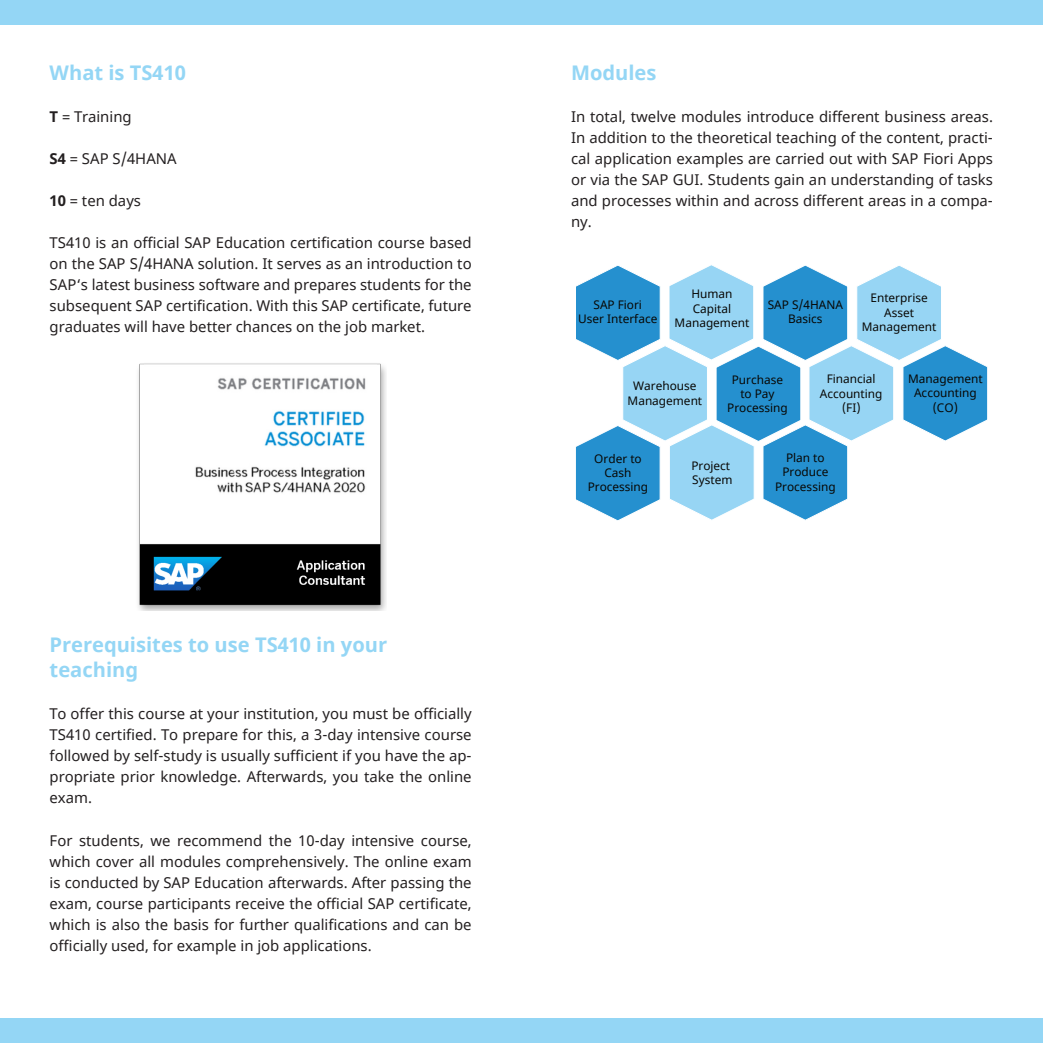
<style>
.page{position:relative;width:1043px;height:1043px;background:#fff}
.page>*{position:absolute;margin:0;border:0;box-sizing:border-box;transform-origin:0 0}
.t1{font:700 20.12px/25.6px "Noto Sans";color:#94d6f5}
.t2{font:14.88px/21px "Noto Sans";color:#231f20;text-align:justify}
.t3{font:11.9px/14.2px "Noto Sans";color:#080704;text-align:center}
.s1{font-weight:700}
</style>
<div class="page">
<div style="left:0;top:0;width:1042px;height:25px;background:#94d6f5"></div>
<div style="left:0;top:1017px;width:1042px;height:25px;background:#94d6f5"></div>
<img style="left:138px;top:363px;width:248px;height:247px">
<svg style="left:575px;top:265px;width:413px;height:256px"></svg>
<img style="left:145px;top:363px;width:231px;height:175px">
<h1 class="t1" style="left:50px;top:59px;width:138px">What is TS410</h1>
<p class="t2" style="left:50px;top:106px;width:83px"><span class="s1">T</span> = Training</p>
<p class="t2" style="left:50px;top:148px;width:128px"><span class="s1">S4</span> = SAP S/4HANA</p>
<p class="t2" style="left:50px;top:190px;width:93px"><span class="s1">10</span> = ten days</p>
<p class="t2" style="left:50px;top:232px;width:423px">TS410 is an official SAP Education certification course based on the SAP S/4HANA solution. It serves as an introduction to SAP‘s latest business software and prepares students for the subsequent SAP certification. With this SAP certificate, future graduates will have better chances on the job market.</p>
<h1 class="t1" style="left:50px;top:631px;width:339px">Prerequisites to use TS410 in your teaching</h1>
<p class="t2" style="left:50px;top:702px;width:423px">To offer this course at your institution, you must be officially TS410 certified. To prepare for this, a 3-day intensive course followed by self-study is usually sufficient if you have the ap&shy;propriate prior knowledge. Afterwards, you take the online exam.</p>
<p class="t2" style="left:50px;top:828px;width:423px">For students, we recommend the 10-day intensive course, which cover all modules comprehensively. The online exam is conducted by SAP Education afterwards. After passing the exam, course participants receive the official SAP certificate, which is also the basis for further qualifications and can be officially used, for example in job applications.</p>
<h1 class="t1" style="left:570px;top:59px;width:87px">Modules</h1>
<p class="t2" style="left:570px;top:106px;width:423px">In total, twelve modules introduce different business areas.<br>In addition to the theoretical teaching of the content, practi&shy;cal application examples are carried out with SAP Fiori Apps or via the SAP GUI. Students gain an understanding of tasks and processes within and across different areas in a compa&shy;ny.</p>
<p class="t3" style="left:578px;top:297px;width:81px">SAP Fiori<br>User Interface</p>
<p class="t3" style="left:674px;top:287px;width:76px">Human<br>Capital<br>Management</p>
<p class="t3" style="left:767px;top:297px;width:77px">SAP S/4HANA<br>Basics</p>
<p class="t3" style="left:861px;top:291px;width:76px">Enterprise<br>Asset<br>Management</p>
<p class="t3" style="left:627px;top:378px;width:76px">Warehouse<br>Management</p>
<p class="t3" style="left:727px;top:372px;width:62px">Purchase to Pay<br>Processing</p>
<p class="t3" style="left:819px;top:371px;width:64px">Financial<br>Accounting (FI)</p>
<p class="t3" style="left:587px;top:451px;width:62px">Order to<br>Cash<br>Processing</p>
<p class="t3" style="left:691px;top:458px;width:43px;text-align:left">Project<br>System</p>
<p class="t3" style="left:774px;top:450px;width:62px">Plan to<br>Produce<br>Processing</p>
<p class="t3" style="left:907px;top:371px;width:76px">Management<br>Accounting (CO)</p>
</div>
